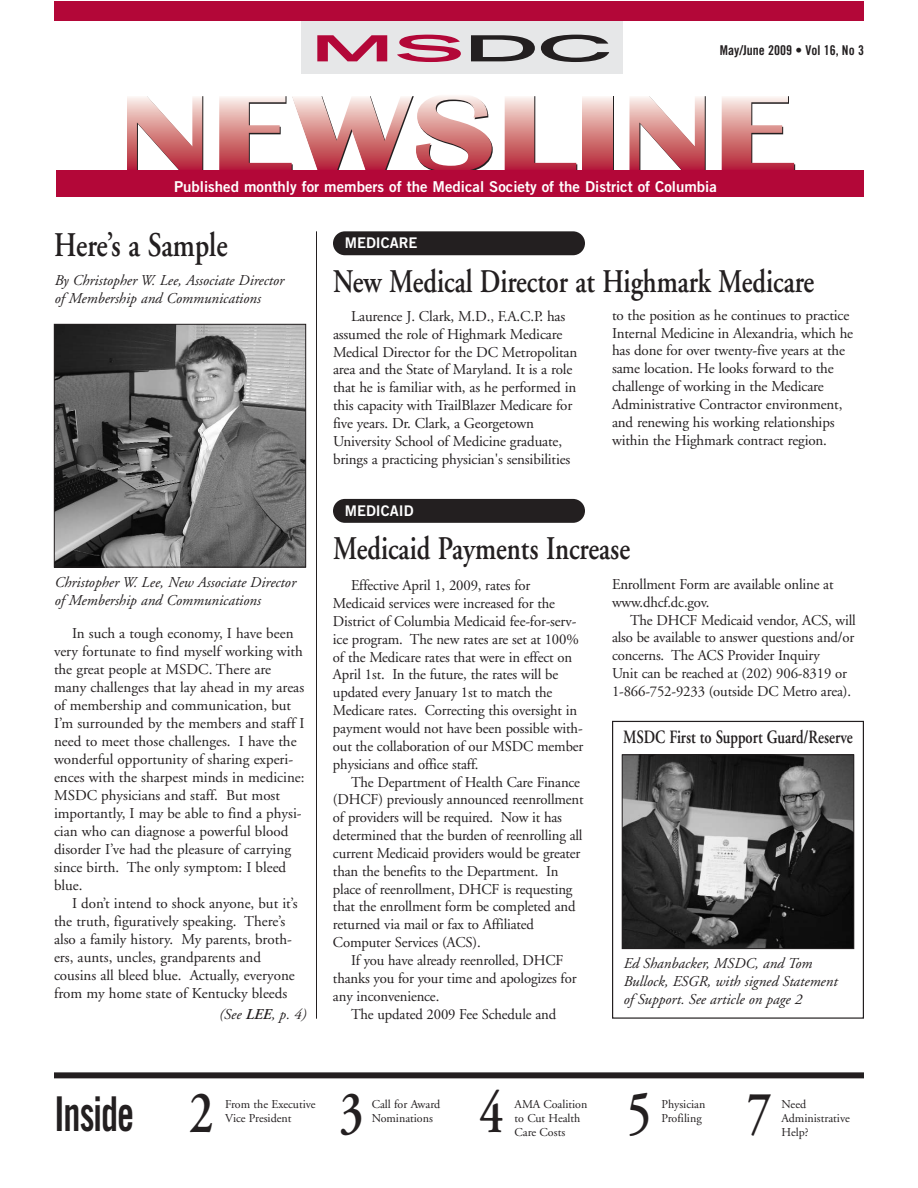
<style>
.page{position:relative;width:918px;height:1188px;background:#fff}
.page>*{position:absolute;margin:0;border:0;box-sizing:border-box;transform-origin:0 0}
.t1{font:600 60px "Adobe Garamond";color:#231f20;scale:.8 1}
.t2{font:48px "Trade Gothic Bold Cond Twenty";letter-spacing:-.025em;color:#231f20;scale:.8 1}
.t3{font:700 expanded 35.85px "Trade Gothic LH";color:#b30738;scale:2.33 1}
.t4{font:600 34.5px "Adobe Garamond";color:#231f20;scale:.8 1}
.t5{font:600 33px "Adobe Garamond";color:#231f20;scale:.8 1}
.t6{font:600 18.75px "Adobe Garamond";color:#231f20;scale:.78 1}
.t7{font:15px/17.9px "Adobe Garamond";letter-spacing:-.01em;color:#231f20}
.t8{font:italic 15px/18px "Adobe Garamond";color:#231f20}
.t9{font:15px "Trade Gothic Bold Two";color:#fff}
.t10{font:14.7px "Trade Gothic Bold Two";color:#fff}
.t11{font:13.5px "Trade Gothic Bold Cond Twenty";color:#231f20}
.t12{font:12px/14.4px "Adobe Garamond";color:#231f20}
.s1{color:#231f20}
.s2{font-weight:600}
.s3{font-family:"Adobe Garamond";font-weight:600;font-size:60px}
</style>
<div class="page">
<div style="left:612px;top:721px;width:252px;height:298px;border:1px solid #231f20"></div>
<svg style="left:612px;top:97px;width:1px;height:73px"></svg>
<svg style="left:127px;top:96px;width:76px;height:74px"></svg>
<svg style="left:219px;top:96px;width:274px;height:74px"></svg>
<svg style="left:505px;top:96px;width:72px;height:74px"></svg>
<div style="left:583px;top:95px;width:29px;height:75px;background:linear-gradient(to bottom,#fcf4e8,#b31e2e)"></div>
<svg style="left:629px;top:96px;width:77px;height:74px"></svg>
<svg style="left:722px;top:96px;width:73px;height:74px"></svg>
<div style="left:301px;top:15px;width:322px;height:58px;background:#e6e7e8"></div>
<div style="left:57px;top:170px;width:807px;height:26px;background:#b30738"></div>
<div style="left:54px;top:1072px;width:810px;height:6px;background:#231f20"></div>
<div style="left:54px;top:2px;width:810px;height:19px;background:#b30738"></div>
<hr style="left:316px;top:231px;width:1px;height:788px;background:#231f20">
<img style="left:56px;top:326px;width:248px;height:239px">
<div style="left:54px;top:324px;width:252px;height:243px;border:1px solid #231f20"></div>
<img style="left:624px;top:757px;width:228px;height:190px">
<div style="left:622px;top:755px;width:232px;height:194px;border:1px solid #231f20"></div>
<div style="left:333px;top:231px;width:252px;height:24px;background:#231f20;border-radius:12px"></div>
<div style="left:333px;top:499px;width:252px;height:24px;background:#231f20;border-radius:12px"></div>
<h3 class="t3" style="left:310px;top:35px;width:131px">MS<span class="s1">DC</span></h3>
<p class="t11" style="left:720px;top:45px;width:146px">May/June 2009 • Vol 16, No 3</p>
<p class="t9" style="left:174px;top:181px;width:544px">Published monthly for members of the Medical Society of the District of Columbia</p>
<h3 class="t4" style="left:54px;top:231px;width:219px">Here’s a Sample</h3>
<p class="t8" style="left:54px;top:273px;width:231px">By Christopher W. Lee, Associate Director of Membership and Communications</p>
<p class="t10" style="left:345px;top:238px;width:74px">MEDICARE</p>
<h3 class="t5" style="left:333px;top:268px;width:603px">New Medical Director at Highmark Medicare</h3>
<p class="t7" style="left:333px;top:309px;width:246px;text-indent:18px">Laurence J. Clark, M.D., F.A.C.P. has assumed the role of Highmark Medicare Medical Director for the DC Metropolitan area and the State of Maryland. It is a role that he is familiar with, as he performed in this capacity with TrailBlazer Medicare for five years. Dr. Clark, a Georgetown University School of Medicine graduate, brings a practicing physician's sensibilities</p>
<p class="t7" style="left:612px;top:307px;width:243px">to the position as he continues to practice Internal Medicine in Alexandria, which he has done for over twenty-five years at the same location. He looks forward to the challenge of working in the Medicare Administrative Contractor environment, and renewing his working relationships within the Highmark contract region.</p>
<p class="t10" style="left:345px;top:505px;width:70px">MEDICAID</p>
<p class="t8" style="left:54px;top:575px;width:243px">Christopher W. Lee, New Associate Director of Membership and Communications</p>
<p class="t7" style="left:54px;top:625px;width:252px;text-indent:18px">In such a tough economy, I have been very fortunate to find myself working with the great people at MSDC. There are many challenges that lay ahead in my areas of membership and communication, but I’m surrounded by the members and staff I need to meet those challenges. I have the wonderful opportunity of sharing experi&shy;ences with the sharpest minds in medicine:<br>MSDC physicians and staff. But most importantly, I may be able to find a physi&shy;cian who can diagnose a powerful blood disorder I’ve had the pleasure of carrying since birth. The only symptom: I bleed blue.</p>
<p class="t7" style="left:54px;top:895px;width:245px;text-indent:18px">I don’t intend to shock anyone, but it’s the truth, figuratively speaking. There’s also a family history. My parents, broth&shy;ers, aunts, uncles, grandparents and cousins all bleed blue. Actually, everyone from my home state of Kentucky bleeds</p>
<p class="t8" style="left:219px;top:1007px;width:89px">(See <span class="s2">LEE</span>, p. 4)</p>
<h3 class="t5" style="left:333px;top:536px;width:373px">Medicaid Payments Increase</h3>
<p class="t7" style="left:333px;top:578px;width:252px;text-indent:18px">Effective April 1, 2009, rates for Medicaid services were increased for the District of Columbia Medicaid fee-for-serv&shy;ice program. The new rates are set at 100% of the Medicare rates that were in effect on April 1st. In the future, the rates will be updated every January 1st to match the Medicare rates. Correcting this oversight in payment would not have been possible with&shy;out the collaboration of our MSDC member physicians and office staff.</p>
<p class="t7" style="left:333px;top:774px;width:252px;text-indent:18px">The Department of Health Care Finance (DHCF) previously announced reenrollment of providers will be required. Now it has determined that the burden of reenrolling all current Medicaid providers would be greater than the benefits to the Department. In place of reenrollment, DHCF is requesting that the enrollment form be completed and returned via mail or fax to Affiliated Computer Services (ACS).</p>
<p class="t7" style="left:333px;top:953px;width:245px;text-indent:18px">If you have already reenrolled, DHCF thanks you for your time and apologizes for any inconvenience.</p>
<p class="t7" style="left:351px;top:1006px;width:207px">The updated 2009 Fee Schedule and</p>
<p class="t7" style="left:612px;top:577px;width:223px">Enrollment Form are available online at www.dhcf.dc.gov.</p>
<p class="t7" style="left:612px;top:612px;width:245px;text-indent:18px">The DHCF Medicaid vendor, ACS, will also be available to answer questions and/or concerns. The ACS Provider Inquiry<br>Unit can be reached at (202) 906-8319 or 1-866-752-9233 (outside DC Metro area).</p>
<p class="t6" style="left:623px;top:730px;width:296px">MSDC First to Support Guard/Reserve</p>
<p class="t8" style="left:623px;top:955px;width:215px">Ed Shanbacker, MSDC, and Tom<br>Bullock, ESGR, with signed Statement of Support. See article on page 2</p>
<h2 class="t2" style="left:54px;top:1097px;width:201px">Inside <span class="s3">2</span></h2>
<h1 class="t1" style="left:340px;top:1089px;width:32px">3</h1>
<h1 class="t1" style="left:480px;top:1089px;width:32px">4</h1>
<h1 class="t1" style="left:627px;top:1089px;width:32px">5</h1>
<h1 class="t1" style="left:747px;top:1089px;width:32px">7</h1>
<p class="t12" style="left:225px;top:1098px;width:92px">From the Executive<br>Vice President</p>
<p class="t12" style="left:372px;top:1098px;width:70px">Call for Award<br>Nominations</p>
<p class="t12" style="left:515px;top:1098px;width:74px">AMA Coalition to Cut Health<br>Care Costs</p>
<p class="t12" style="left:662px;top:1098px;width:45px">Physician<br>Profiling</p>
<p class="t12" style="left:782px;top:1098px;width:70px">Need<br>Administrative<br>Help?</p>
</div>
